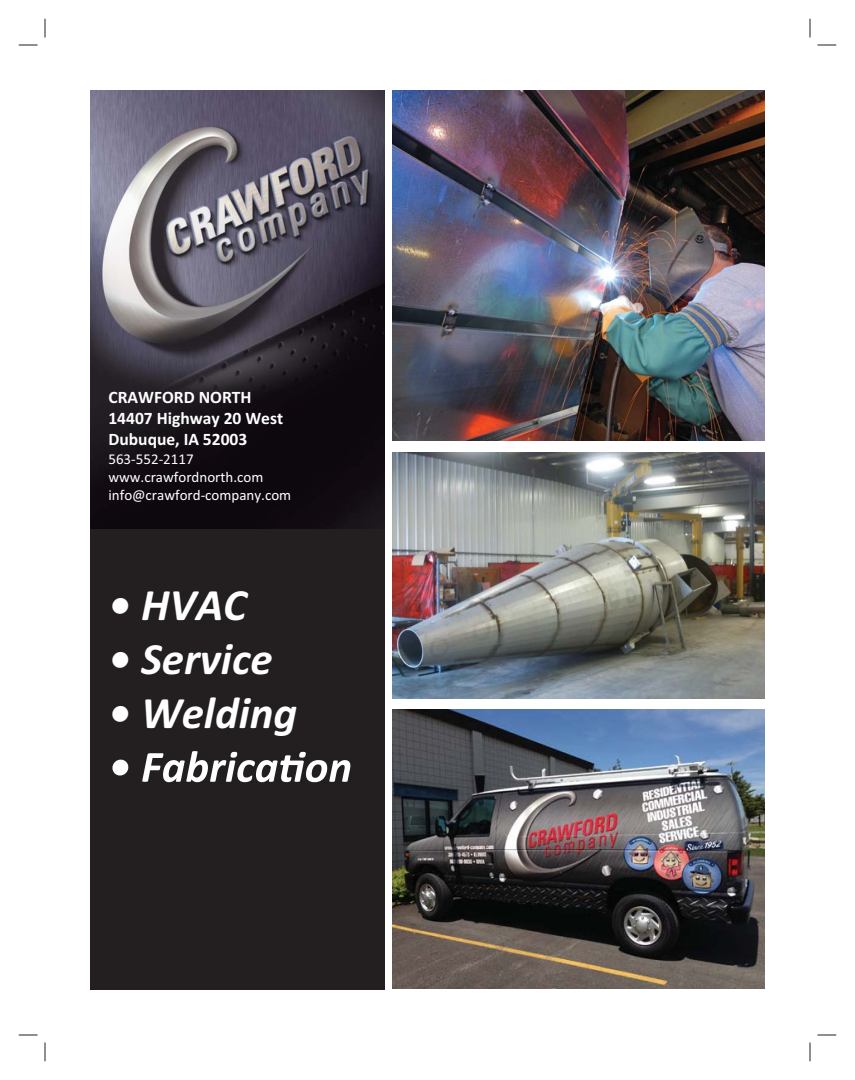
<style>
.page{position:relative;width:855px;height:1080px;background:#fff}
.page>*{position:absolute;margin:0;border:0;box-sizing:border-box;transform-origin:0 0}
.t1{font:italic 700 45px "Calibri";color:#fff}
.t2{font:700 17.5px/21px "Calibri";color:#fff}
.t3{font:15px/18px "Calibri";color:#fff}
</style>
<div class="page">
<div style="left:90px;top:90px;width:294px;height:900px;background:#231f20"></div>
<img style="left:90px;top:91px;width:294px;height:438px">
<svg style="left:112px;top:751px;width:238px;height:31px"></svg>
<img style="left:393px;top:709px;width:371px;height:279px">
<img style="left:392px;top:453px;width:373px;height:245px">
<img style="left:392px;top:91px;width:373px;height:349px">
<svg style="left:19px;top:44px;width:19px;height:2px"></svg>
<svg style="left:818px;top:44px;width:18px;height:2px"></svg>
<svg style="left:19px;top:1034px;width:19px;height:2px"></svg>
<svg style="left:818px;top:1034px;width:18px;height:2px"></svg>
<svg style="left:44px;top:19px;width:2px;height:19px"></svg>
<svg style="left:44px;top:1042px;width:2px;height:19px"></svg>
<svg style="left:809px;top:19px;width:2px;height:19px"></svg>
<svg style="left:809px;top:1042px;width:2px;height:19px"></svg>
<p class="t2" style="left:108px;top:386px;width:176px">CRAWFORD NORTH<br>14407 Highway 20 West<br>Dubuque, IA 52003</p>
<p class="t3" style="left:108px;top:450px;width:184px">563-552-2117 www.crawfordnorth.com info@crawford-company.com</p>
<h1 class="t1" style="left:108px;top:589px;width:140px">• HVAC</h1>
<h1 class="t1" style="left:108px;top:643px;width:166px">• Service</h1>
<h1 class="t1" style="left:108px;top:697px;width:190px">• Welding</h1>
</div>
